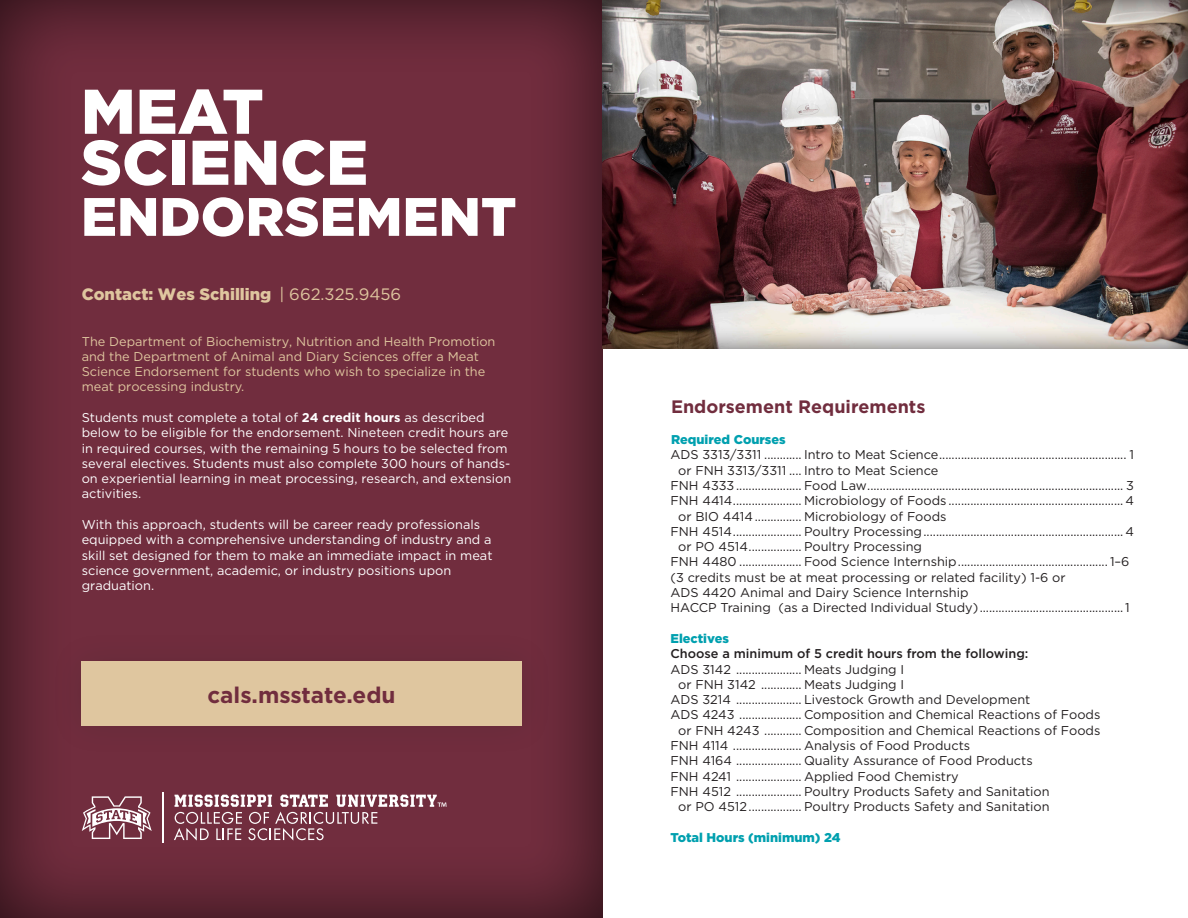
<style>
.page{position:relative;width:1188px;height:918px;background:#fff}
.page>*{position:absolute;margin:0;border:0;box-sizing:border-box;transform-origin:0 0}
.t1{font:900 63px/51px "Gotham HTF";color:#fff}
.t2{font:900 54px "Gotham HTF";color:#fff}
.t3{font:700 22.5px "Gotham HTF";color:#712d3e}
.t4{font:700 18px "Gotham HTF";color:#712d3e}
.t5{font:900 16.5px "Gotham HTF";color:#dfc69f}
.t6{font:12.75px "Gotham HTF";color:#231f20}
.t7{font:12.75px/15.3px "Gotham HTF";color:#fff}
.t8{font:12.75px/15.3px "Gotham HTF";color:#dfc69f}
.t9{font:900 12.75px "Gotham HTF";color:#00a0af}
.t10{font:500 12.75px "Gotham HTF";color:#231f20}
.s1{font-weight:400}
.s2{font-weight:700}
</style>
<div class="page">
<div style="left:0;top:0;width:605px;height:918px;background:#231f20;opacity:.75"></div>
<div style="left:49px;top:630px;width:504px;height:127px;background:#6e2c3d"></div>
<div style="left:81px;top:662px;width:441px;height:64px;background:#dfc69f"></div>
<div style="left:603px;top:0;width:585px;height:918px;background:#fff"></div>
<div style="left:601px;top:0;width:587px;height:351px;background:#231f20;opacity:.75"></div>
<svg style="left:82px;top:796px;width:70px;height:43px"></svg>
<hr style="left:162px;top:792px;width:1px;height:50px;background:#fff">
<svg style="left:174px;top:795px;width:273px;height:46px"></svg>
<p class="t1" style="left:81px;top:85px;width:289px">MEAT<br>SCIENCE</p>
<p class="t2" style="left:81px;top:186px;width:437px">ENDORSEMENT</p>
<p class="t5" style="left:82px;top:284px;width:321px">Contact: Wes Schilling <span class="s1">| 662.325.9456</span></p>
<p class="t8" style="left:82px;top:333px;width:415px">The Department of Biochemistry, Nutrition and Health Promotion and the Department of Animal and Diary Sciences offer a Meat Science Endorsement for students who wish to specialize in the meat processing industry.</p>
<p class="t7" style="left:82px;top:410px;width:431px">Students must complete a total of <span class="s2">24 credit hours</span> as described below to be eligible for the endorsement. Nineteen credit hours are in required courses, with the remaining 5 hours to be selected from several electives. Students must also complete 300 hours of hands&shy;on experiential learning in meat processing, research, and extension activities.</p>
<p class="t7" style="left:82px;top:517px;width:412px">With this approach, students will be career ready professionals equipped with a comprehensive understanding of industry and a skill set designed for them to make an immediate impact in meat science government, academic, or industry positions upon graduation.</p>
<p class="t3" style="left:207px;top:682px;width:190px">cals.msstate.edu</p>
<p class="t4" style="left:671px;top:397px;width:256px">Endorsement Requirements</p>
<p class="t9" style="left:671px;top:432px;width:116px">Required Courses</p>
<p class="t6" style="left:670px;top:448px;width:465px">ADS 3313/3311 ............ Intro to Meat Science............................................................ 1</p>
<p class="t6" style="left:678px;top:463px;width:262px">or FNH 3313/3311 .... Intro to Meat Science</p>
<p class="t6" style="left:670px;top:478px;width:465px">FNH 4333..................... Food Law.................................................................................. 3</p>
<p class="t6" style="left:670px;top:494px;width:465px">FNH 4414...................... Microbiology of Foods ........................................................ 4</p>
<p class="t6" style="left:678px;top:509px;width:270px">or BIO 4414............... Microbiology of Foods</p>
<p class="t6" style="left:670px;top:524px;width:465px">FNH 4514...................... Poultry Processing................................................................ 4</p>
<p class="t6" style="left:678px;top:540px;width:245px">or PO 4514................. Poultry Processing</p>
<p class="t6" style="left:670px;top:555px;width:461px">FNH 4480 .................... Food Science Internship................................................ 1–6</p>
<p class="t6" style="left:670px;top:570px;width:397px">(3 credits must be at meat processing or related facility) 1-6 or</p>
<p class="t6" style="left:670px;top:585px;width:300px">ADS 4420 Animal and Dairy Science Internship</p>
<p class="t6" style="left:670px;top:601px;width:461px">HACCP Training (as a Directed Individual Study)..............................................1</p>
<p class="t9" style="left:671px;top:631px;width:60px">Electives</p>
<p class="t10" style="left:671px;top:646px;width:360px">Choose a minimum of 5 credit hours from the following:</p>
<p class="t6" style="left:671px;top:662px;width:235px">ADS 3142 ..................... Meats Judging I</p>
<p class="t6" style="left:678px;top:677px;width:228px">or FNH 3142 ............. Meats Judging I</p>
<p class="t6" style="left:670px;top:693px;width:361px">ADS 3214 ..................... Livestock Growth and Development</p>
<p class="t6" style="left:670px;top:708px;width:431px">ADS 4243 .................... Composition and Chemical Reactions of Foods</p>
<p class="t6" style="left:678px;top:723px;width:424px">or FNH 4243 ............ Composition and Chemical Reactions of Foods</p>
<p class="t6" style="left:670px;top:738px;width:301px">FNH 4114 ...................... Analysis of Food Products</p>
<p class="t6" style="left:670px;top:754px;width:364px">FNH 4164 ..................... Quality Assurance of Food Products</p>
<p class="t6" style="left:670px;top:769px;width:290px">FNH 4241 ..................... Applied Food Chemistry</p>
<p class="t6" style="left:670px;top:784px;width:381px">FNH 4512 ..................... Poultry Products Safety and Sanitation</p>
<p class="t6" style="left:678px;top:800px;width:373px">or PO 4512................. Poultry Products Safety and Sanitation</p>
<p class="t9" style="left:670px;top:830px;width:172px">Total Hours (minimum) 24</p>
</div>
